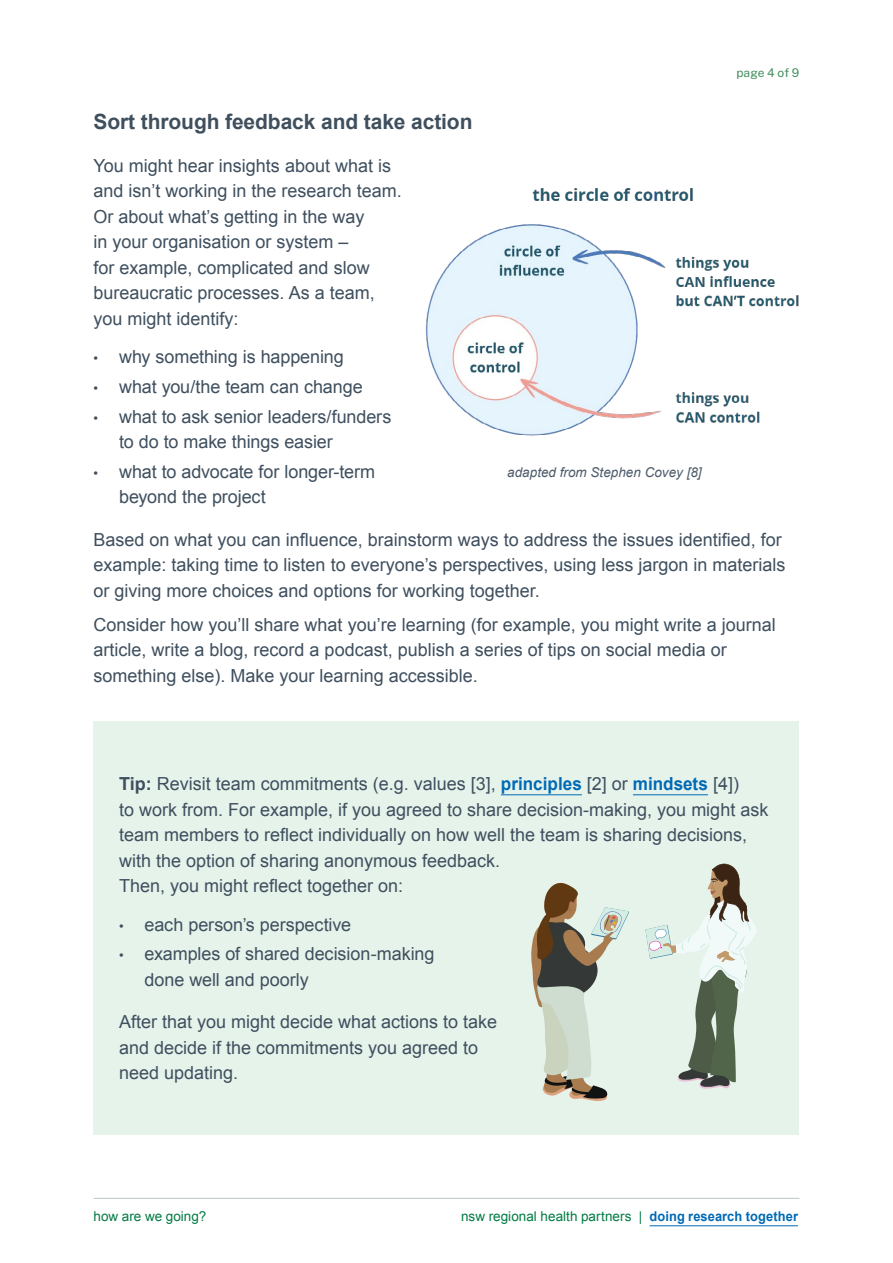
<style>
.page{position:relative;width:893px;height:1263px;background:#fff}
.page>*{position:absolute;margin:0;border:0;box-sizing:border-box;transform-origin:0 0}
.t1{font:700 21px "Arial";letter-spacing:-.005em;color:#3f4f5e}
.t2{font:18px/25.5px "Arial";color:#3f4f5e}
.t3{font:13.5px "Arial";color:#007b42}
.t4{font:italic 13.5px "Arial";color:#4d5b6a}
.t5{font:12px "Public Sans";color:#408d5d}
.s1{font-family:"Public Sans";font-weight:700;font-size:13.5px}
.s2{font-weight:700}
.s3{font-weight:700;color:#006ab5}
</style>
<div class="page">
<hr style="left:94px;top:1198px;width:705px;height:1px;background:#bfc5c6">
<hr style="left:650px;top:1225px;width:148px;height:1px;background:#006ab5">
<img style="left:426px;top:188px;width:373px;height:248px">
<div style="left:94px;top:722px;width:705px;height:413px;background:#e6f3eb"></div>
<hr style="left:501px;top:794px;width:81px;height:1px;background:#006ab5">
<hr style="left:633px;top:794px;width:75px;height:1px;background:#006ab5">
<svg style="left:645px;top:863px;width:111px;height:226px"></svg>
<svg style="left:531px;top:883px;width:98px;height:218px"></svg>
<p class="t5" style="left:736px;top:64px;width:65px">page 4 of 9</p>
<p class="t1" style="left:94px;top:108px;width:380px">Sort through feedback and take action</p>
<p class="t2" style="left:94px;top:153px;width:310px">You might hear insights about what is and isn’t working in the research team.<br>Or about what’s getting in the way<br>in your organisation or system –<br>for example, complicated and slow bureaucratic processes. As a team, you might identify:</p>
<p class="t2" style="left:94px;top:344px;width:252px"><span class="s1">•</span> why something is happening</p>
<p class="t2" style="left:94px;top:374px;width:271px"><span class="s1">•</span> what you/the team can change</p>
<p class="t2" style="left:119px;top:404px;width:274px;text-indent:-26px"><span class="s1">•</span> what to ask senior leaders/funders to do to make things easier</p>
<p class="t2" style="left:119px;top:459px;width:258px;text-indent:-26px"><span class="s1">•</span> what to advocate for longer-term beyond the project</p>
<p class="t2" style="left:94px;top:527px;width:693px">Based on what you can influence, brainstorm ways to address the issues identified, for example: taking time to listen to everyone’s perspectives, using less jargon in materials or giving more choices and options for working together.</p>
<p class="t2" style="left:94px;top:612px;width:684px">Consider how you’ll share what you’re learning (for example, you might write a journal article, write a blog, record a podcast, publish a series of tips on social media or something else). Make your learning accessible.</p>
<p class="t4" style="left:507px;top:464px;width:196px">adapted from Stephen Covey [8]</p>
<p class="t2" style="left:119px;top:771px;width:651px"><span class="s2">Tip:</span> Revisit team commitments (e.g. values [3], <span class="s3">principles</span> [2] or <span class="s3">mindsets</span> [4])<br>to work from. For example, if you agreed to share decision-making, you might ask team members to reflect individually on how well the team is sharing decisions, with the option of sharing anonymous feedback.<br>Then, you might reflect together on:</p>
<p class="t2" style="left:119px;top:912px;width:234px"><span class="s1">•</span> each person’s perspective</p>
<p class="t2" style="left:145px;top:941px;width:291px;text-indent:-26px"><span class="s1">•</span> examples of shared decision-making done well and poorly</p>
<p class="t2" style="left:119px;top:1009px;width:380px">After that you might decide what actions to take and decide if the commitments you agreed to need updating.</p>
<p class="t3" style="left:94px;top:1208px;width:114px">how are we going?</p>
<p class="t3" style="left:461px;top:1208px;width:338px">nsw regional health partners | <span class="s3">doing research together</span></p>
</div>
